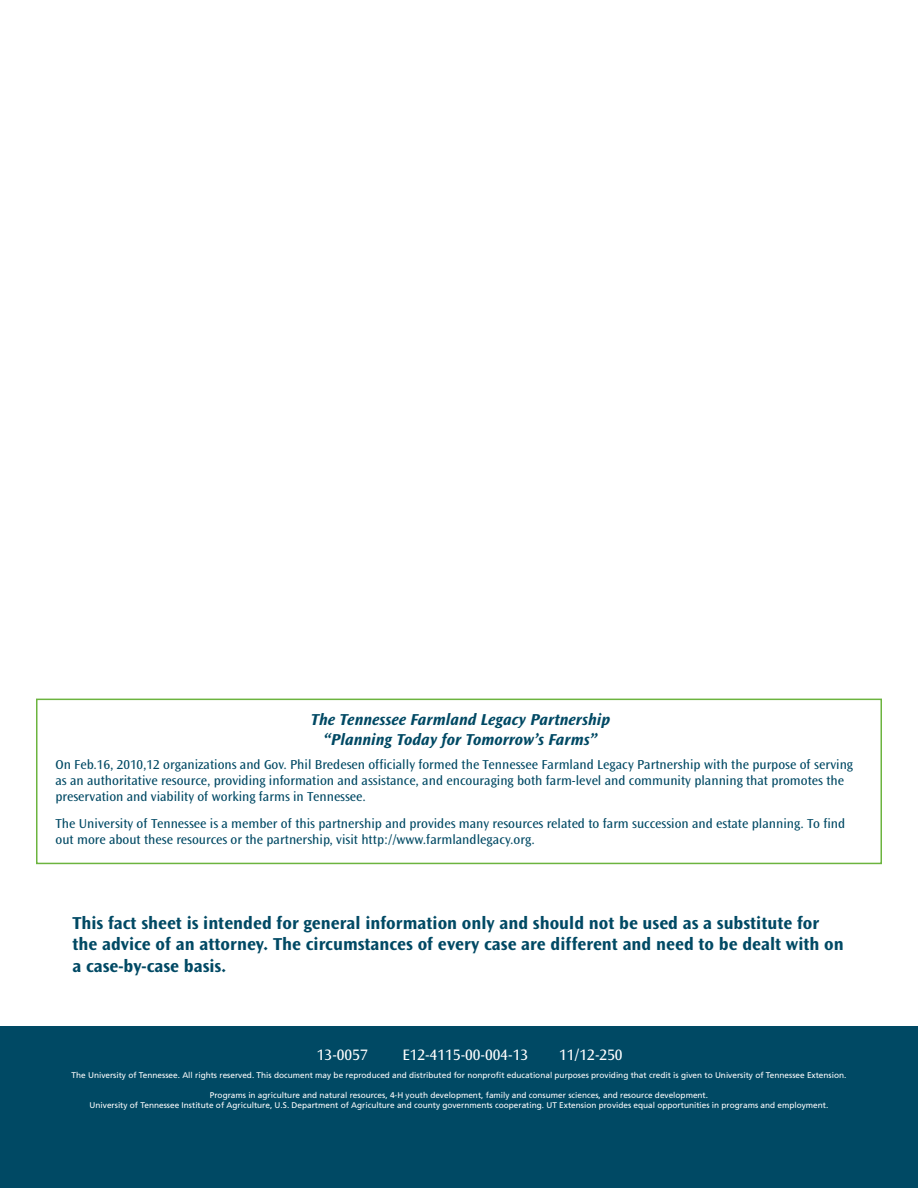
<style>
.page{position:relative;width:918px;height:1188px;background:#fff}
.page>*{position:absolute;margin:0;border:0;box-sizing:border-box;transform-origin:0 0}
.body{font:700 18px/21.6px "Ocean Sans Std";color:#004964}
.body-2{font:italic 700 16.5px "Ocean Sans Std";color:#004964}
.body-3{font:15.75px "Ocean Sans Std";color:#fff}
.body-4{font:13.5px/16.2px "Ocean Sans Std";color:#004964}
.t1{font:8.25px/9.9px "Frutiger LT Std";color:#fff;text-align:center}
</style>
<div class="page">
<div style="left:0;top:1026px;width:918px;height:162px;background:#004964"></div>
<div style="left:36px;top:699px;width:846px;height:165px;border:2px solid #6cb43f"></div>
<p class="body-2" style="left:311px;top:711px;width:301px">The Tennessee Farmland Legacy Partnership</p>
<p class="body-2" style="left:324px;top:730px;width:275px">“Planning Today for Tomorrow’s Farms”</p>
<p class="body-4" style="left:56px;top:756px;width:799px">On Feb.16, 2010,12 organizations and Gov. Phil Bredesen officially formed the Tennessee Farmland Legacy Partnership with the purpose of serving as an authoritative resource, providing information and assistance, and encouraging both farm-level and community planning that promotes the preservation and viability of working farms in Tennessee.</p>
<p class="body-4" style="left:56px;top:815px;width:791px">The University of Tennessee is a member of this partnership and provides many resources related to farm succession and estate planning. To find out more about these resources or the partnership, visit http://www.farmlandlegacy.org.</p>
<p class="body" style="left:72px;top:912px;width:773px">This fact sheet is intended for general information only and should not be used as a substitute for the advice of an attorney. The circumstances of every case are different and need to be dealt with on a case-by-case basis.</p>
<p class="body-3" style="left:317px;top:1046px;width:52px">13-0057</p>
<p class="body-3" style="left:402px;top:1046px;width:127px">E12-4115-00-004-13</p>
<p class="body-3" style="left:559px;top:1046px;width:65px">11/12-250</p>
<p class="t1" style="left:72px;top:1070px;width:776px">The University of Tennessee. All rights reserved. This document may be reproduced and distributed for nonprofit educational purposes providing that credit is given to University of Tennessee Extension.</p>
<p class="t1" style="left:90px;top:1090px;width:740px">Programs in agriculture and natural resources, 4-H youth development, family and consumer sciences, and resource development.<br>University of Tennessee Institute of Agriculture, U.S. Department of Agriculture and county governments cooperating. UT Extension provides equal opportunities in programs and employment.</p>
</div>
